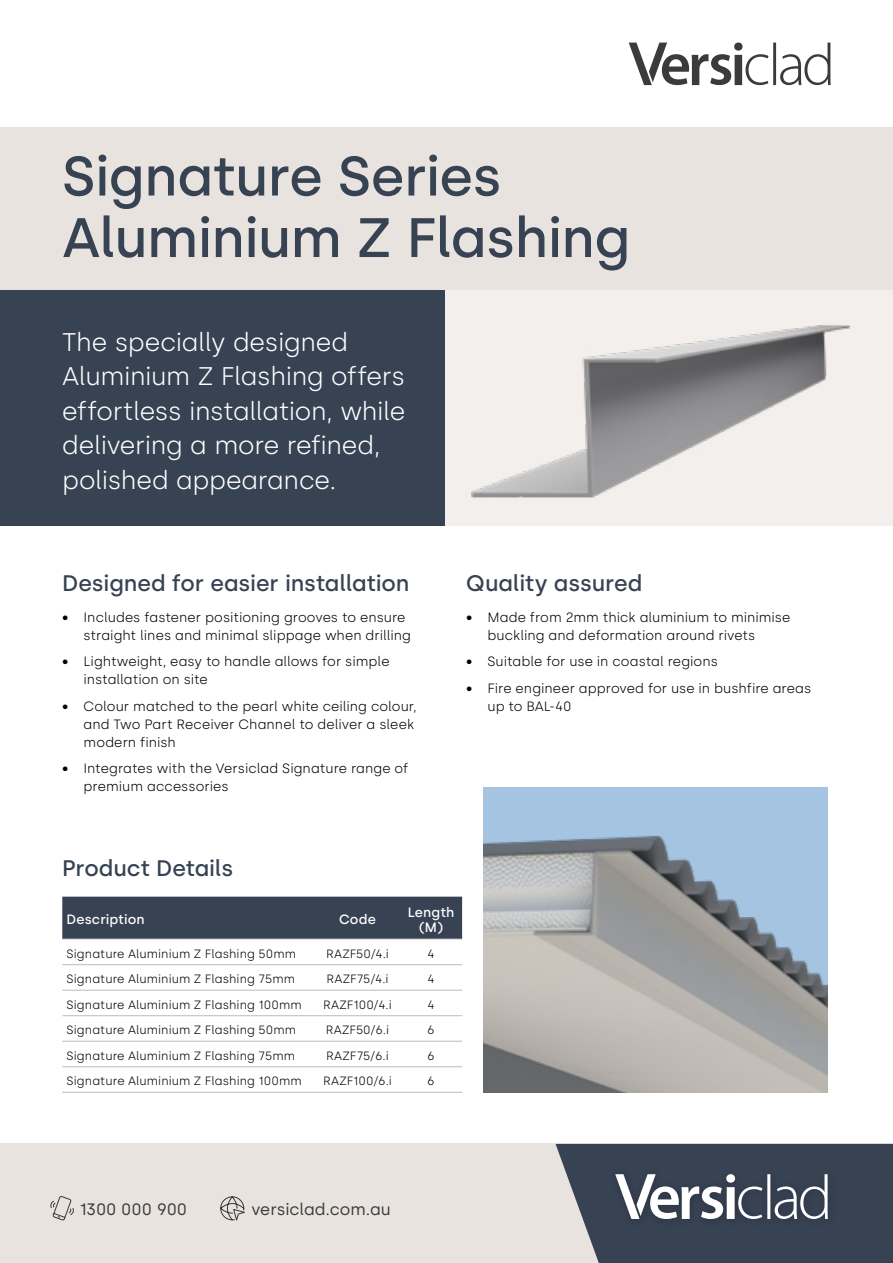
<style>
.page{position:relative;width:893px;height:1263px;background:#fff}
.page>*{position:absolute;margin:0;border:0;box-sizing:border-box;transform-origin:0 0}
.t1{font:500 55.5px/61.5px "Silka";letter-spacing:-.01em;color:#374253}
.t2{font:300 25.5px/34.5px "Silka";letter-spacing:-.015em;color:#fff}
.t3{font:500 22.5px "Silka";letter-spacing:-.005em;color:#374253}
.t4{font:16.5px "Silka";color:#383839}
.t5{font:300 13.5px/18px "Silka";color:#000}
.t6{font:500 13.5px/15px "Silka";letter-spacing:.01em;color:#fff;text-align:center}
.t7{font:300 12px "Silka";letter-spacing:.005em;color:#000}
</style>
<div class="page">
<div style="left:62px;top:897px;width:400px;height:42px;background:#374253"></div>
<hr style="left:62px;top:964px;width:253px;height:1px;background:#bbbcbb">
<hr style="left:315px;top:964px;width:85px;height:1px;background:#bbbcbb">
<hr style="left:400px;top:964px;width:62px;height:1px;background:#bbbcbb">
<hr style="left:62px;top:990px;width:253px;height:1px;background:#bbbcbb">
<hr style="left:315px;top:990px;width:85px;height:1px;background:#bbbcbb">
<hr style="left:400px;top:990px;width:62px;height:1px;background:#bbbcbb">
<hr style="left:62px;top:1015px;width:253px;height:1px;background:#bbbcbb">
<hr style="left:315px;top:1015px;width:85px;height:1px;background:#bbbcbb">
<hr style="left:400px;top:1015px;width:62px;height:1px;background:#bbbcbb">
<hr style="left:62px;top:1041px;width:253px;height:1px;background:#bbbcbb">
<hr style="left:315px;top:1041px;width:85px;height:1px;background:#bbbcbb">
<hr style="left:400px;top:1041px;width:62px;height:1px;background:#bbbcbb">
<hr style="left:62px;top:1066px;width:253px;height:1px;background:#bbbcbb">
<hr style="left:315px;top:1066px;width:85px;height:1px;background:#bbbcbb">
<hr style="left:400px;top:1066px;width:62px;height:1px;background:#bbbcbb">
<hr style="left:62px;top:1092px;width:253px;height:1px;background:#bbbcbb">
<hr style="left:315px;top:1092px;width:85px;height:1px;background:#bbbcbb">
<hr style="left:400px;top:1092px;width:62px;height:1px;background:#bbbcbb">
<hr style="left:62px;top:939px;width:253px;height:1px;background:#e8e3de">
<hr style="left:315px;top:939px;width:85px;height:1px;background:#e8e3de">
<hr style="left:400px;top:939px;width:62px;height:1px;background:#e8e3de">
<div style="left:0;top:1144px;width:893px;height:119px;background:#e8e3de"></div>
<svg style="left:556px;top:1144px;width:337px;height:119px;background:#515a68"></svg>
<svg style="left:50px;top:1196px;width:24px;height:25px"></svg>
<svg style="left:220px;top:1196px;width:25px;height:25px"></svg>
<img style="left:483px;top:787px;width:345px;height:305px">
<div style="left:0;top:128px;width:893px;height:162px;background:#e8e3de"></div>
<div style="left:0;top:290px;width:445px;height:235px;background:#374253"></div>
<img style="left:445px;top:290px;width:448px;height:235px">
<svg style="left:629px;top:43px;width:202px;height:42px"></svg>
<h1 class="t1" style="left:62px;top:145px;width:570px">Signature Series<br>Aluminium Z Flashing</h1>
<h2 class="t2" style="left:62px;top:324px;width:345px">The specially designed<br>Aluminium Z Flashing offers effortless installation, while delivering a more refined, polished appearance.</h2>
<h3 class="t3" style="left:62px;top:570px;width:349px">Designed for easier installation</h3>
<p class="t5" style="left:84px;top:608px;width:329px;text-indent:-21px">• Includes fastener positioning grooves to ensure straight lines and minimal slippage when drilling</p>
<p class="t5" style="left:84px;top:653px;width:308px;text-indent:-21px">• Lightweight, easy to handle allows for simple installation on site</p>
<p class="t5" style="left:84px;top:697px;width:335px;text-indent:-21px">• Colour matched to the pearl white ceiling colour, and Two Part Receiver Channel to deliver a sleek modern finish</p>
<p class="t5" style="left:84px;top:760px;width:326px;text-indent:-21px">• Integrates with the Versiclad Signature range of premium accessories</p>
<h3 class="t3" style="left:466px;top:570px;width:178px">Quality assured</h3>
<p class="t5" style="left:487px;top:608px;width:304px;text-indent:-21px">• Made from 2mm thick aluminium to minimise buckling and deformation around rivets</p>
<p class="t5" style="left:466px;top:653px;width:253px">• Suitable for use in coastal regions</p>
<p class="t5" style="left:487px;top:679px;width:325px;text-indent:-21px">• Fire engineer approved for use in bushfire areas up to BAL-40</p>
<h3 class="t3" style="left:62px;top:855px;width:173px">Product Details</h3>
<p class="t6" style="left:67px;top:912px;width:80px">Description</p>
<p class="t6" style="left:339px;top:912px;width:38px">Code</p>
<p class="t6" style="left:408px;top:904px;width:48px">Length (M)</p>
<p class="t7" style="left:67px;top:946px;width:231px">Signature Aluminium Z Flashing 50mm</p>
<p class="t7" style="left:326px;top:946px;width:64px">RAZF50/4.i</p>
<p class="t7" style="left:427px;top:946px;width:9px">4</p>
<p class="t7" style="left:67px;top:972px;width:230px">Signature Aluminium Z Flashing 75mm</p>
<p class="t7" style="left:326px;top:972px;width:64px">RAZF75/4.i</p>
<p class="t7" style="left:427px;top:972px;width:9px">4</p>
<p class="t7" style="left:67px;top:997px;width:237px">Signature Aluminium Z Flashing 100mm</p>
<p class="t7" style="left:323px;top:997px;width:70px">RAZF100/4.i</p>
<p class="t7" style="left:427px;top:997px;width:9px">4</p>
<p class="t7" style="left:67px;top:1023px;width:231px">Signature Aluminium Z Flashing 50mm</p>
<p class="t7" style="left:326px;top:1023px;width:65px">RAZF50/6.i</p>
<p class="t7" style="left:427px;top:1023px;width:9px">6</p>
<p class="t7" style="left:67px;top:1048px;width:230px">Signature Aluminium Z Flashing 75mm</p>
<p class="t7" style="left:326px;top:1048px;width:64px">RAZF75/6.i</p>
<p class="t7" style="left:427px;top:1048px;width:9px">6</p>
<p class="t7" style="left:67px;top:1074px;width:237px">Signature Aluminium Z Flashing 100mm</p>
<p class="t7" style="left:323px;top:1074px;width:70px">RAZF100/6.i</p>
<p class="t7" style="left:427px;top:1074px;width:9px">6</p>
<p class="t4" style="left:79px;top:1199px;width:109px">1300 000 900</p>
<p class="t4" style="left:252px;top:1199px;width:141px">versiclad.com.au</p>
</div>
